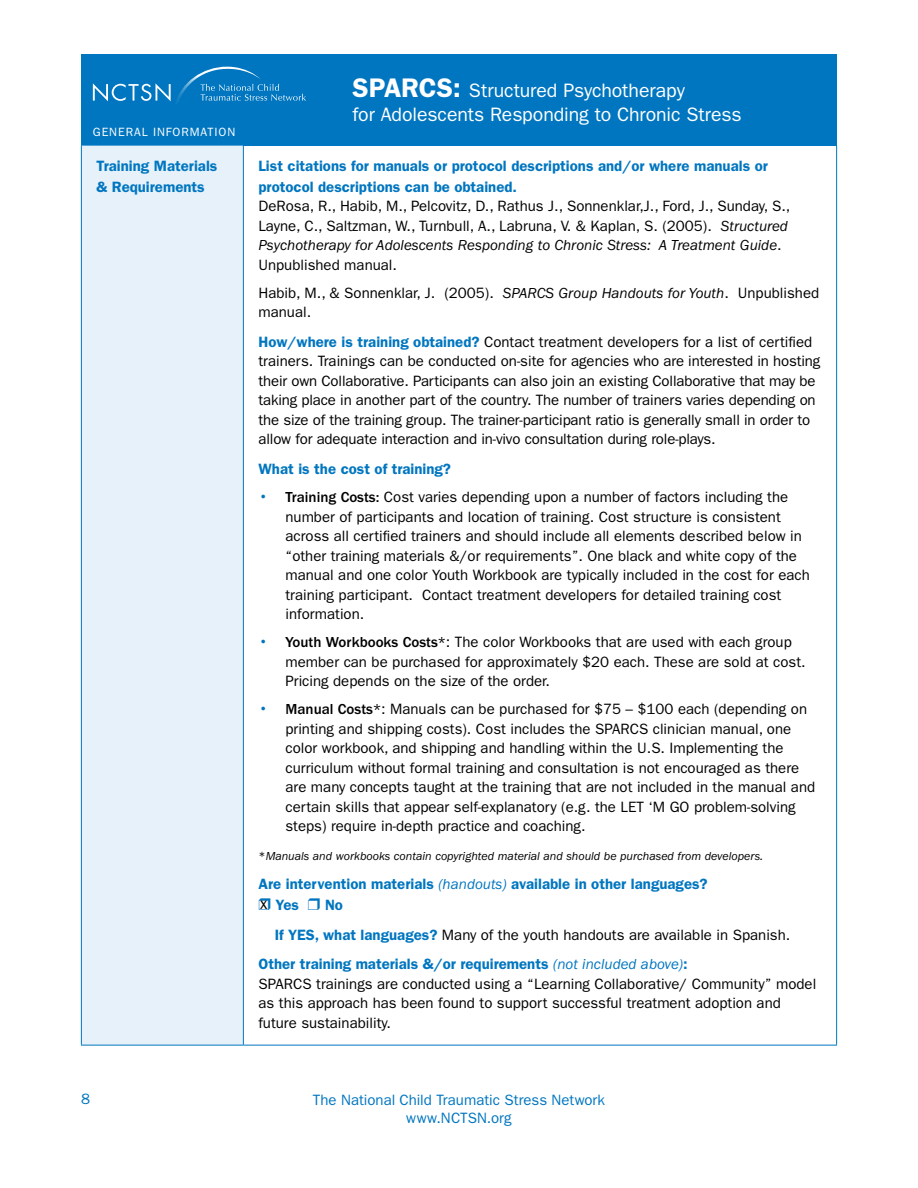
<style>
.page{position:relative;width:918px;height:1188px;background:#fff}
.page>*{position:absolute;margin:0;border:0;box-sizing:border-box;transform-origin:0 0}
.t1{font:19.5px/24px "ITC Franklin Gothic Std";letter-spacing:-.005em;color:#fff}
.t2{font:16.5px "ITC Franklin Gothic Std";color:#000}
.t3{font:15px/19.5px "ITC Franklin Gothic Std";color:#000}
.t4{font:600 15px/21px "ITC Franklin Gothic Std";color:#0076c0}
.t5{font:15px/18px "ITC Franklin Gothic Std";color:#0076c0;text-align:center}
.t6{font:italic 12px "ITC Franklin Gothic Std";color:#000}
.t7{font:12px "ITC Franklin Gothic Std";letter-spacing:.075em;color:#fff}
.s1{font-weight:600;font-size:27px}
.s2{font-style:italic}
.s3{font-weight:600;color:#0076c0}
.s4{font-weight:500;font-size:16.5px;color:#0076c0}
.s5{font-weight:500}
.s6{font-style:normal}
.s7{font-weight:400;font-style:italic}
</style>
<div class="page">
<div style="left:81px;top:54px;width:756px;height:92px;background:#0076c0"></div>
<svg style="left:93px;top:66px;width:213px;height:36px"></svg>
<div style="left:81px;top:145px;width:162px;height:900px;background:#e6f1f9"></div>
<hr style="left:81px;top:145px;width:162px;height:1px;background:#0076c0">
<hr style="left:81px;top:145px;width:1px;height:900px;background:#0076c0">
<hr style="left:243px;top:145px;width:1px;height:900px;background:#0076c0">
<hr style="left:836px;top:145px;width:1px;height:900px;background:#0076c0">
<hr style="left:81px;top:1045px;width:162px;height:1px;background:#0076c0">
<hr style="left:243px;top:1045px;width:230px;height:1px;background:#0076c0">
<hr style="left:473px;top:1045px;width:364px;height:1px;background:#0076c0">
<h1 class="t1" style="left:352px;top:79px;width:391px"><span class="s1">SPARCS:</span> Structured Psychotherapy<br>for Adolescents Responding to Chronic Stress</h1>
<p class="t7" style="left:93px;top:125px;width:144px">GENERAL INFORMATION</p>
<p class="t4" style="left:96px;top:155px;width:122px">Training Materials &amp; Requirements</p>
<p class="t4" style="left:258px;top:155px;width:511px">List citations for manuals or protocol descriptions and/or where manuals or protocol descriptions can be obtained.</p>
<p class="t3" style="left:258px;top:196px;width:533px">DeRosa, R., Habib, M., Pelcovitz, D., Rathus J., Sonnenklar,J., Ford, J., Sunday, S., Layne, C., Saltzman, W., Turnbull, A., Labruna, V. &amp; Kaplan, S. (2005). <span class="s2">Structured Psychotherapy for Adolescents Responding to Chronic Stress: A Treatment Guide</span>.<br>Unpublished manual.</p>
<p class="t3" style="left:258px;top:283px;width:562px">Habib, M., &amp; Sonnenklar, J. (2005). <span class="s2">SPARCS Group Handouts for Youth</span>. Unpublished manual.</p>
<p class="t3" style="left:258px;top:332px;width:563px"><span class="s3">How/where is training obtained?</span> Contact treatment developers for a list of certified trainers. Trainings can be conducted on-site for agencies who are interested in hosting their own Collaborative. Participants can also join an existing Collaborative that may be taking place in another part of the country. The number of trainers varies depending on the size of the training group. The trainer-participant ratio is generally small in order to allow for adequate interaction and in-vivo consultation during role-plays.</p>
<p class="t4" style="left:258px;top:458px;width:194px">What is the cost of training?</p>
<p class="t3" style="left:285px;top:487px;width:526px;text-indent:-27px"><span class="s4">•</span> <span class="s5">Training Costs:</span> Cost varies depending upon a number of factors including the number of participants and location of training. Cost structure is consistent across all certified trainers and should include all elements described below in “other training materials &amp;/or requirements”. One black and white copy of the manual and one color Youth Workbook are typically included in the cost for each training participant. Contact treatment developers for detailed training cost information.</p>
<p class="t3" style="left:285px;top:633px;width:522px;text-indent:-27px"><span class="s4">•</span> <span class="s5">Youth Workbooks Costs*</span>: The color Workbooks that are used with each group member can be purchased for approximately $20 each. These are sold at cost.<br>Pricing depends on the size of the order.</p>
<p class="t3" style="left:285px;top:700px;width:531px;text-indent:-27px"><span class="s4">•</span> <span class="s5">Manual Costs*</span>: Manuals can be purchased for $75 – $100 each (depending on printing and shipping costs). Cost includes the SPARCS clinician manual, one color workbook, and shipping and handling within the U.S. Implementing the curriculum without formal training and consultation is not encouraged as there are many concepts taught at the training that are not included in the manual and certain skills that appear self-explanatory (e.g. the LET ‘M GO problem-solving steps) require in-depth practice and coaching.</p>
<p class="t6" style="left:258px;top:849px;width:506px"><span class="s6">*</span>Manuals and workbooks contain copyrighted material and should be purchased from developers.</p>
<p class="t4" style="left:276px;top:874px;width:434px;text-indent:-17px">Are intervention materials <span class="s7">(handouts)</span> available in other languages?<br>Yes</p>
<p class="t4" style="left:325px;top:895px;width:19px">No</p>
<p class="t3" style="left:275px;top:925px;width:517px"><span class="s3">If YES, what languages?</span> Many of the youth handouts are available in Spanish.</p>
<p class="t4" style="left:258px;top:954px;width:431px">Other training materials &amp;/or requirements <span class="s7">(not included above)</span>:</p>
<p class="t3" style="left:258px;top:974px;width:559px">SPARCS trainings are conducted using a “Learning Collaborative/ Community” model as this approach has been found to support successful treatment adoption and future sustainability.</p>
<p class="t2" style="left:260px;top:894px;width:9px">x</p>
<p class="t5" style="left:81px;top:1090px;width:10px">8</p>
<p class="t5" style="left:313px;top:1091px;width:294px">The National Child Traumatic Stress Network www.NCTSN.org</p>
</div>
